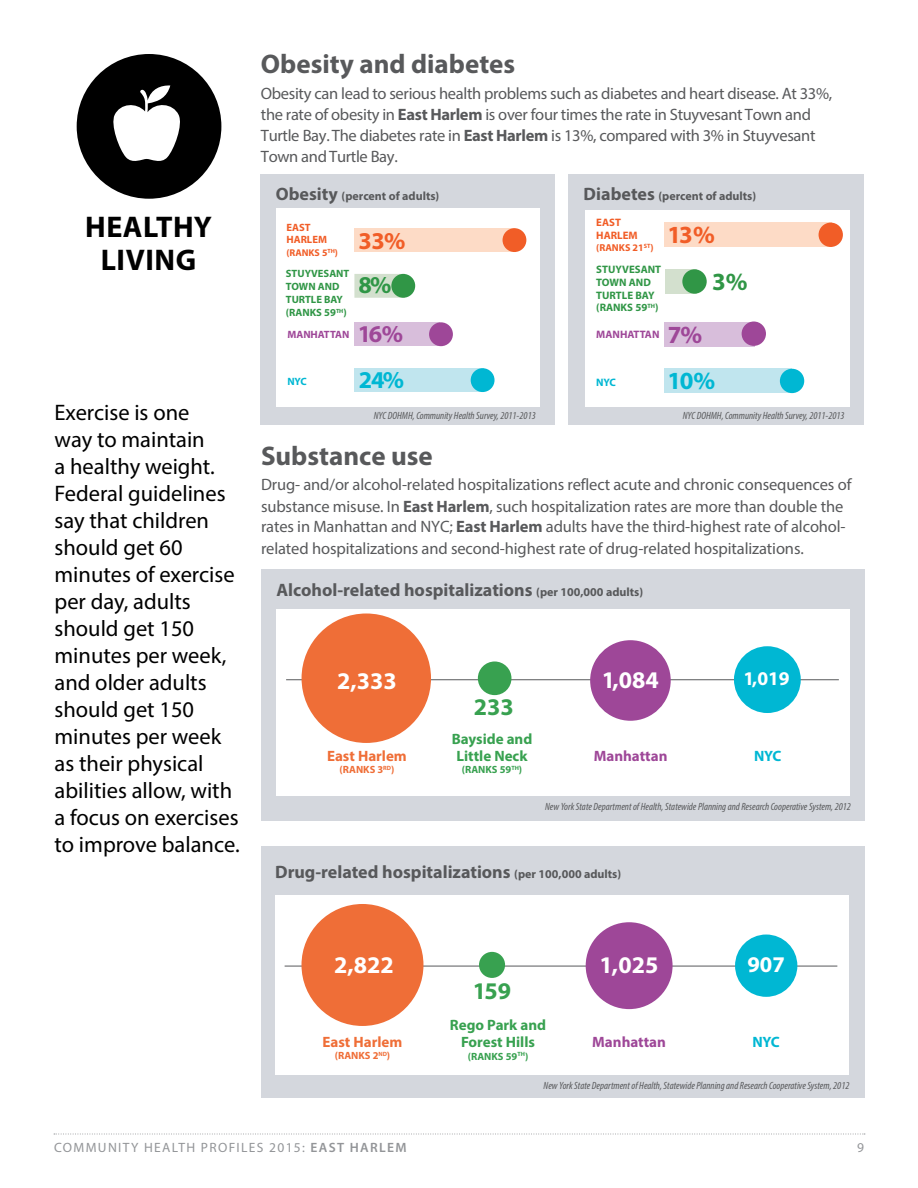
<style>
.page{position:relative;width:918px;height:1188px;background:#fff}
.page>*{position:absolute;margin:0;border:0;box-sizing:border-box;transform-origin:0 0}
.t1{font:700 30px/33px "Myriad Pro";letter-spacing:.02em;color:#000;text-align:center}
.t2{font:700 27px "Myriad Pro";color:#58595b}
.t3{font:700 24.75px "Myriad Pro";color:#f15d27}
.t4{font:700 24.75px "Myriad Pro";color:#00b7d3}
.t5{font:700 24.75px "Myriad Pro";color:#9e4798}
.t6{font:700 24.75px "Myriad Pro";color:#309646}
.t7{font:700 24.15px "Myriad Pro";color:#f15d27}
.t8{font:700 24.15px "Myriad Pro";color:#9e4798}
.t9{font:700 24.15px "Myriad Pro";color:#00b7d3}
.t10{font:700 24.15px "Myriad Pro";color:#309646}
.t11{font:700 24px "Myriad Pro";color:#fff}
.t12{font:700 24px "Myriad Pro";color:#38a150}
.t13{font:22.5px/27px "Myriad Pro";color:#000}
.t14{font:700 22.5px "Myriad Pro";color:#fff}
.t15{font:700 19.5px "Myriad Pro";color:#fff}
.t16{font:700 18px "Myriad Pro";color:#58595b}
.t17{font:16.5px/21px "Myriad Pro";letter-spacing:-.01em;color:#58595b}
.t18{font:700 15px/16.5px "Myriad Pro";color:#38a150;text-align:center}
.t19{font:700 15px "Myriad Pro";color:#ef6e37}
.t20{font:700 15px "Myriad Pro";color:#9e4798}
.t21{font:700 15px "Myriad Pro";letter-spacing:-.03em;color:#00b7d3}
.t22{font:13.5px "Myriad Pro";letter-spacing:.1em;color:#939598}
.t23{font:700 12px "Myriad Pro";color:#58595b}
.t24{font:700 10.8px/13px "Myriad Pro";color:#309646}
.t25{font:700 10.8px/13px "Myriad Pro";color:#f15d27}
.t26{font:700 10.8px "Myriad Pro";color:#9e4798}
.t27{font:700 10.8px "Myriad Pro";color:#00b7d3}
.t28{font:700 10.65px/12.8px "Myriad Pro";color:#309646}
.t29{font:700 10.65px/12.8px "Myriad Pro";color:#f15d27}
.t30{font:700 10.65px "Myriad Pro";color:#9e4798}
.t31{font:700 10.65px "Myriad Pro";color:#00b7d3}
.t32{font:italic condensed 10.5px "Myriad Pro";color:#58595b}
.t33{font:700 10.5px "Myriad Pro";color:#38a150}
.t34{font:700 10.5px "Myriad Pro";color:#ef6e37}
.t35{font:700 10.05px "Myriad Pro";color:#f15d27}
.t36{font:700 9.9px "Myriad Pro";color:#f15d27}
.s1{font-weight:700}
.s2{font-size:18px}
.s3{font-size:12px}
.s4{font-weight:600}
</style>
<div class="page">
<svg style="left:54px;top:1134px;width:811px;height:1px"></svg>
<div style="left:569px;top:175px;width:295px;height:250px;background:#d4d7dd"></div>
<div style="left:261px;top:175px;width:294px;height:250px;background:#d4d7dd"></div>
<div style="left:77px;top:54px;width:144px;height:145px;background:#000;border-radius:50%"></div>
<svg style="left:113px;top:85px;width:67px;height:76px"></svg>
<div style="left:261px;top:847px;width:603px;height:251px;background:#d4d7dd"></div>
<div style="left:275px;top:896px;width:574px;height:179px;background:#fff"></div>
<hr style="left:285px;top:966px;width:552px;height:1px;background:#58595b">
<div style="left:302px;top:904px;width:121px;height:122px;background:#ef6e37;border-radius:61px"></div>
<div style="left:479px;top:952px;width:26px;height:26px;background:#38a150;border-radius:13px"></div>
<div style="left:586px;top:922px;width:87px;height:87px;background:#9e4798;border-radius:43px"></div>
<div style="left:735px;top:935px;width:62px;height:62px;background:#00b7d3;border-radius:31px"></div>
<div style="left:261px;top:569px;width:603px;height:251px;background:#d4d7dd"></div>
<div style="left:277px;top:610px;width:573px;height:186px;background:#fff"></div>
<hr style="left:286px;top:679px;width:553px;height:1px;background:#58595b">
<div style="left:302px;top:614px;width:129px;height:129px;background:#ef6e37;border-radius:65px"></div>
<div style="left:478px;top:661px;width:33px;height:34px;background:#38a150;border-radius:17px"></div>
<div style="left:590px;top:640px;width:81px;height:81px;background:#9e4798;border-radius:40px"></div>
<div style="left:734px;top:646px;width:67px;height:67px;background:#00b7d3;border-radius:33px"></div>
<div style="left:277px;top:208px;width:263px;height:199px;background:#fff"></div>
<div style="left:354px;top:228px;width:161px;height:24px;background:#fddbc6"></div>
<svg style="left:354px;top:274px;width:46px;height:24px"></svg>
<div style="left:359px;top:277px;width:32px;height:17px;background:#d3e0ce"></div>
<div style="left:503px;top:228px;width:23px;height:24px;background:#f15d27;border-radius:50%"></div>
<div style="left:391px;top:274px;width:24px;height:24px;background:#309646;border-radius:50%"></div>
<div style="left:354px;top:322px;width:86px;height:24px;background:#d8bedb"></div>
<div style="left:354px;top:368px;width:130px;height:24px;background:#c0e5ee"></div>
<div style="left:429px;top:322px;width:24px;height:24px;background:#9e4798;border-radius:50%"></div>
<div style="left:471px;top:368px;width:24px;height:24px;background:#00b7d3;border-radius:50%"></div>
<div style="left:585px;top:210px;width:264px;height:197px;background:#fff"></div>
<div style="left:665px;top:223px;width:167px;height:24px;background:#fddbc6"></div>
<div style="left:665px;top:322px;width:90px;height:24px;background:#d8bedb"></div>
<div style="left:665px;top:369px;width:127px;height:24px;background:#c0e5ee"></div>
<div style="left:665px;top:269px;width:32px;height:25px;background:#d3e0ce"></div>
<div style="left:819px;top:223px;width:24px;height:24px;background:#f15d27;border-radius:50%"></div>
<div style="left:742px;top:322px;width:24px;height:24px;background:#9e4798;border-radius:50%"></div>
<div style="left:780px;top:369px;width:24px;height:24px;background:#00b7d3;border-radius:50%"></div>
<div style="left:682px;top:269px;width:25px;height:25px;background:#309646;border-radius:50%"></div>
<h1 class="t1" style="left:85px;top:209px;width:128px">HEALTHY<br>LIVING</h1>
<p class="t13" style="left:55px;top:399px;width:187px">Exercise is one<br>way to maintain<br>a healthy weight.<br>Federal guidelines say that children should get 60 minutes of exercise per day, adults should get 150 minutes per week, and older adults should get 150 minutes per week as their physical abilities allow, with a focus on exercises to improve balance.</p>
<h2 class="t2" style="left:261px;top:47px;width:256px">Obesity and diabetes</h2>
<p class="t17" style="left:261px;top:83px;width:573px">Obesity can lead to serious health problems such as diabetes and heart disease. At 33%, the rate of obesity in <span class="s1">East Harlem</span> is over four times the rate in Stuyvesant Town and Turtle Bay. The diabetes rate in <span class="s1">East Harlem</span> is 13%, compared with 3% in Stuyvesant Town and Turtle Bay.</p>
<p class="t23" style="left:276px;top:188px;width:165px"><span class="s2">Obesity</span> (percent of adults)</p>
<p class="t23" style="left:584px;top:188px;width:174px"><span class="s2">Diabetes</span> (percent of adults)</p>
<p class="t29" style="left:286px;top:220px;width:42px">EAST<br>HARLEM</p>
<p class="t36" style="left:286px;top:246px;width:53px">(RANKS 5<sup>TH</sup>)</p>
<p class="t28" style="left:286px;top:267px;width:65px">STUYVESANT<br>TOWN AND<br>TURTLE BAY</p>
<p class="t28" style="left:286px;top:305px;width:62px">(RANKS 59<sup>TH</sup>)</p>
<h3 class="t7" style="left:359px;top:225px;width:48px">33%</h3>
<h3 class="t10" style="left:359px;top:270px;width:34px">8%</h3>
<p class="t25" style="left:596px;top:215px;width:43px">EAST<br>HARLEM</p>
<p class="t35" style="left:596px;top:241px;width:59px">(RANKS 21<sup>ST</sup>)</p>
<p class="t24" style="left:596px;top:262px;width:66px">STUYVESANT<br>TOWN AND<br>TURTLE BAY</p>
<p class="t24" style="left:596px;top:301px;width:64px">(RANKS 59<sup>TH</sup>)</p>
<h3 class="t3" style="left:667px;top:219px;width:49px">13%</h3>
<h3 class="t6" style="left:712px;top:265px;width:37px">3%</h3>
<p class="t30" style="left:287px;top:328px;width:63px">MANHATTAN</p>
<p class="t31" style="left:287px;top:374px;width:21px">NYC</p>
<h3 class="t8" style="left:358px;top:318px;width:47px">16%</h3>
<h3 class="t9" style="left:359px;top:364px;width:47px">24%</h3>
<p class="t26" style="left:596px;top:327px;width:65px">MANHATTAN</p>
<h3 class="t5" style="left:668px;top:318px;width:36px">7%</h3>
<p class="t27" style="left:596px;top:375px;width:21px">NYC</p>
<h3 class="t4" style="left:667px;top:365px;width:50px">10%</h3>
<p class="t32" style="left:374px;top:409px;width:163px">NYC DOHMH, Community Health Survey, 2011-2013</p>
<p class="t32" style="left:683px;top:409px;width:163px">NYC DOHMH, Community Health Survey, 2011-2013</p>
<h2 class="t2" style="left:261px;top:439px;width:173px">Substance use</h2>
<p class="t17" style="left:261px;top:474px;width:592px">Drug- and/or alcohol-related hospitalizations reflect acute and chronic consequences of substance misuse. In <span class="s1">East Harlem</span>, such hospitalization rates are more than double the rates in Manhattan and NYC; <span class="s1">East Harlem</span> adults have the third-highest rate of alcohol&shy;related hospitalizations and second-highest rate of drug-related hospitalizations.</p>
<p class="t16" style="left:277px;top:578px;width:368px">Alcohol-related hospitalizations <span class="s3">(per 100,000 adults)</span></p>
<h3 class="t11" style="left:337px;top:665px;width:61px">2,333</h3>
<p class="t19" style="left:327px;top:746px;width:81px">East Harlem</p>
<p class="t34" style="left:340px;top:763px;width:56px">(RANKS 3<sup>RD</sup>)</p>
<h3 class="t12" style="left:474px;top:691px;width:41px">233</h3>
<p class="t18" style="left:452px;top:730px;width:82px">Bayside and<br>Little Neck</p>
<p class="t33" style="left:462px;top:763px;width:62px">(RANKS 59<sup>TH</sup>)</p>
<h3 class="t11" style="left:602px;top:664px;width:59px">1,084</h3>
<p class="t15" style="left:743px;top:665px;width:48px">1,019</p>
<p class="t20" style="left:594px;top:746px;width:75px">Manhattan</p>
<p class="t21" style="left:754px;top:746px;width:29px">NYC</p>
<p class="t32" style="left:545px;top:800px;width:307px">New York State Department of Health, Statewide Planning and Research Cooperative System, 2012</p>
<p class="t16" style="left:275px;top:860px;width:348px">Drug-related hospitalizations <span class="s3">(per 100,000 adults)</span></p>
<h3 class="t11" style="left:334px;top:950px;width:61px">2,822</h3>
<h3 class="t11" style="left:600px;top:950px;width:60px">1,025</h3>
<h3 class="t14" style="left:747px;top:950px;width:39px">907</h3>
<h3 class="t12" style="left:473px;top:976px;width:40px">159</h3>
<p class="t19" style="left:323px;top:1032px;width:81px">East Harlem</p>
<p class="t34" style="left:335px;top:1049px;width:57px">(RANKS 2<sup>ND</sup>)</p>
<p class="t18" style="left:450px;top:1017px;width:98px">Rego Park and<br>Forest Hills</p>
<p class="t33" style="left:468px;top:1049px;width:62px">(RANKS 59<sup>TH</sup>)</p>
<p class="t20" style="left:592px;top:1032px;width:75px">Manhattan</p>
<p class="t21" style="left:753px;top:1032px;width:29px">NYC</p>
<p class="t32" style="left:544px;top:1080px;width:307px">New York State Department of Health, Statewide Planning and Research Cooperative System, 2012</p>
<p class="t22" style="left:54px;top:1139px;width:354px">COMMUNITY HEALTH PROFILES 2015: <span class="s4">EAST HARLEM</span></p>
<p class="t22" style="left:857px;top:1139px;width:8px">9</p>
</div>
